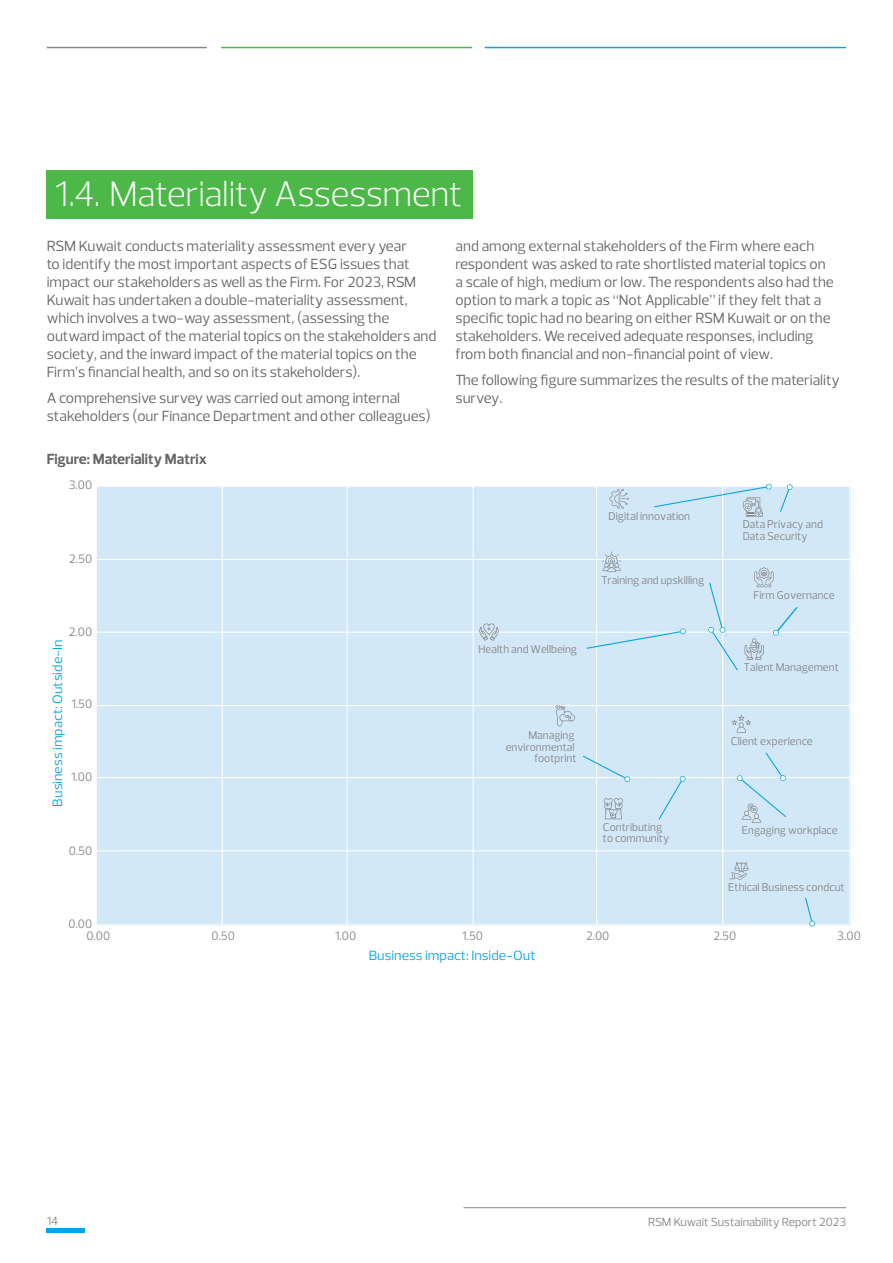
<style>
.page{position:relative;width:893px;height:1263px;background:#fff}
.page>*{position:absolute;margin:0;border:0;box-sizing:border-box;transform-origin:0 0}
.Main_Title{font:300 36px "Prelo";letter-spacing:-.015em;color:#fff}
.Body{font:15px/18px "Prelo";color:#656568}
.Body-2{font:700 15px "Prelo";color:#656568}
.t1{font:13.65px "Prelo";color:#08a7e0}
.t2{font:12.45px "Prelo";color:#848689}
.t3{font:12px "Prelo";color:#848689}
.t4{font:11.4px/11.4px "Prelo";color:#848689}
</style>
<div class="page">
<hr style="left:47px;top:1228px;width:38px;height:4px;background:#06a6e0">
<hr style="left:47px;top:47px;width:160px;height:1px;background:#848689">
<hr style="left:221px;top:47px;width:251px;height:1px;background:#4cb848">
<hr style="left:485px;top:47px;width:361px;height:1px;background:#06a6e0">
<hr style="left:463px;top:1207px;width:383px;height:1px;background:#848689">
<div style="left:96px;top:487px;width:754px;height:439px;background:#d3e8f7"></div>
<hr style="left:96px;top:559px;width:754px;height:1px;background:#fff">
<hr style="left:96px;top:705px;width:754px;height:1px;background:#fff">
<hr style="left:96px;top:632px;width:754px;height:1px;background:#fff">
<hr style="left:96px;top:850px;width:754px;height:1px;background:#fff">
<hr style="left:96px;top:924px;width:754px;height:1px;background:#fff">
<hr style="left:96px;top:777px;width:754px;height:1px;background:#fff">
<hr style="left:222px;top:486px;width:1px;height:439px;background:#fff">
<hr style="left:96px;top:486px;width:1px;height:439px;background:#fff">
<hr style="left:473px;top:486px;width:1px;height:439px;background:#fff">
<hr style="left:347px;top:486px;width:1px;height:439px;background:#fff">
<hr style="left:722px;top:486px;width:1px;height:439px;background:#fff">
<hr style="left:849px;top:486px;width:1px;height:439px;background:#fff">
<hr style="left:596px;top:486px;width:1px;height:439px;background:#fff">
<svg style="left:585px;top:628px;width:101px;height:22px"></svg>
<svg style="left:779px;top:484px;width:14px;height:28px"></svg>
<svg style="left:804px;top:897px;width:11px;height:30px"></svg>
<svg style="left:658px;top:776px;width:28px;height:44px"></svg>
<svg style="left:583px;top:755px;width:48px;height:27px"></svg>
<svg style="left:729px;top:862px;width:19px;height:18px"></svg>
<svg style="left:653px;top:483px;width:119px;height:34px"></svg>
<svg style="left:708px;top:567px;width:91px;height:105px"></svg>
<svg style="left:603px;top:798px;width:20px;height:21px"></svg>
<svg style="left:479px;top:623px;width:20px;height:18px"></svg>
<svg style="left:732px;top:715px;width:19px;height:18px"></svg>
<svg style="left:556px;top:705px;width:19px;height:21px"></svg>
<svg style="left:602px;top:551px;width:19px;height:21px"></svg>
<svg style="left:736px;top:752px;width:51px;height:71px"></svg>
<svg style="left:609px;top:489px;width:20px;height:20px"></svg>
<div style="left:47px;top:170px;width:426px;height:48px;background:#4cb848"></div>
<p class="Main_Title" style="left:55px;top:171px;width:409px">1.4. Materiality Assessment</p>
<p class="Body" style="left:47px;top:237px;width:391px">RSM Kuwait conducts materiality assessment every year<br>to identify the most important aspects of ESG issues that impact our stakeholders as well as the Firm. For 2023, RSM Kuwait has undertaken a double-materiality assessment, which involves a two-way assessment, (assessing the outward impact of the material topics on the stakeholders and society, and the inward impact of the material topics on the Firm’s financial health, and so on its stakeholders).</p>
<p class="Body" style="left:47px;top:389px;width:385px">A comprehensive survey was carried out among internal stakeholders (our Finance Department and other colleagues)</p>
<p class="Body-2" style="left:47px;top:449px;width:162px">Figure: Materiality Matrix</p>
<p class="t2" style="left:69px;top:477px;width:25px">3.00</p>
<p class="t2" style="left:69px;top:551px;width:25px">2.50</p>
<p class="t2" style="left:69px;top:624px;width:25px">2.00</p>
<p class="t1" style="left:49px;top:806px;width:168px;rotate:-90deg">Business impact: Outside-In</p>
<p class="t2" style="left:71px;top:696px;width:22px">1.50</p>
<p class="t2" style="left:71px;top:769px;width:23px">1.00</p>
<p class="t2" style="left:69px;top:843px;width:25px">0.50</p>
<p class="t2" style="left:68px;top:916px;width:25px">0.00</p>
<p class="Body" style="left:455px;top:237px;width:380px">and among external stakeholders of the Firm where each respondent was asked to rate shortlisted material topics on a scale of high, medium or low. The respondents also had the option to mark a topic as “Not Applicable” if they felt that a specific topic had no bearing on either RSM Kuwait or on the stakeholders. We received adequate responses, including from both financial and non-financial point of view.</p>
<p class="Body" style="left:455px;top:371px;width:386px">The following figure summarizes the results of the materiality survey.</p>
<p class="t4" style="left:478px;top:643px;width:100px">Health and Wellbeing</p>
<p class="t4" style="left:506px;top:730px;width:72px;text-align:right">Managing environmental footprint</p>
<p class="t4" style="left:609px;top:511px;width:83px">Digital innovation</p>
<p class="t4" style="left:601px;top:574px;width:104px">Training and upskilling</p>
<p class="t4" style="left:743px;top:519px;width:82px">Data Privacy and<br>Data Security</p>
<p class="t4" style="left:753px;top:589px;width:83px">Firm Governance</p>
<p class="t4" style="left:744px;top:662px;width:96px">Talent Management</p>
<p class="t4" style="left:731px;top:735px;width:83px">Client experience</p>
<p class="t4" style="left:603px;top:821px;width:68px">Contributing to community</p>
<p class="t4" style="left:742px;top:825px;width:97px">Engaging workplace</p>
<p class="t4" style="left:728px;top:882px;width:118px">Ethical Business condcut</p>
<p class="t2" style="left:86px;top:928px;width:25px">0.00</p>
<p class="t2" style="left:211px;top:928px;width:25px">0.50</p>
<p class="t2" style="left:335px;top:928px;width:23px">1.00</p>
<p class="t2" style="left:462px;top:928px;width:22px">1.50</p>
<p class="t1" style="left:369px;top:947px;width:168px">Business impact: Inside-Out</p>
<p class="t2" style="left:586px;top:928px;width:25px">2.00</p>
<p class="t2" style="left:713px;top:928px;width:25px">2.50</p>
<p class="t2" style="left:837px;top:928px;width:25px">3.00</p>
<p class="t3" style="left:47px;top:1214px;width:13px">14</p>
<p class="t3" style="left:648px;top:1214px;width:200px">RSM Kuwait Sustainability Report 2023</p>
</div>
